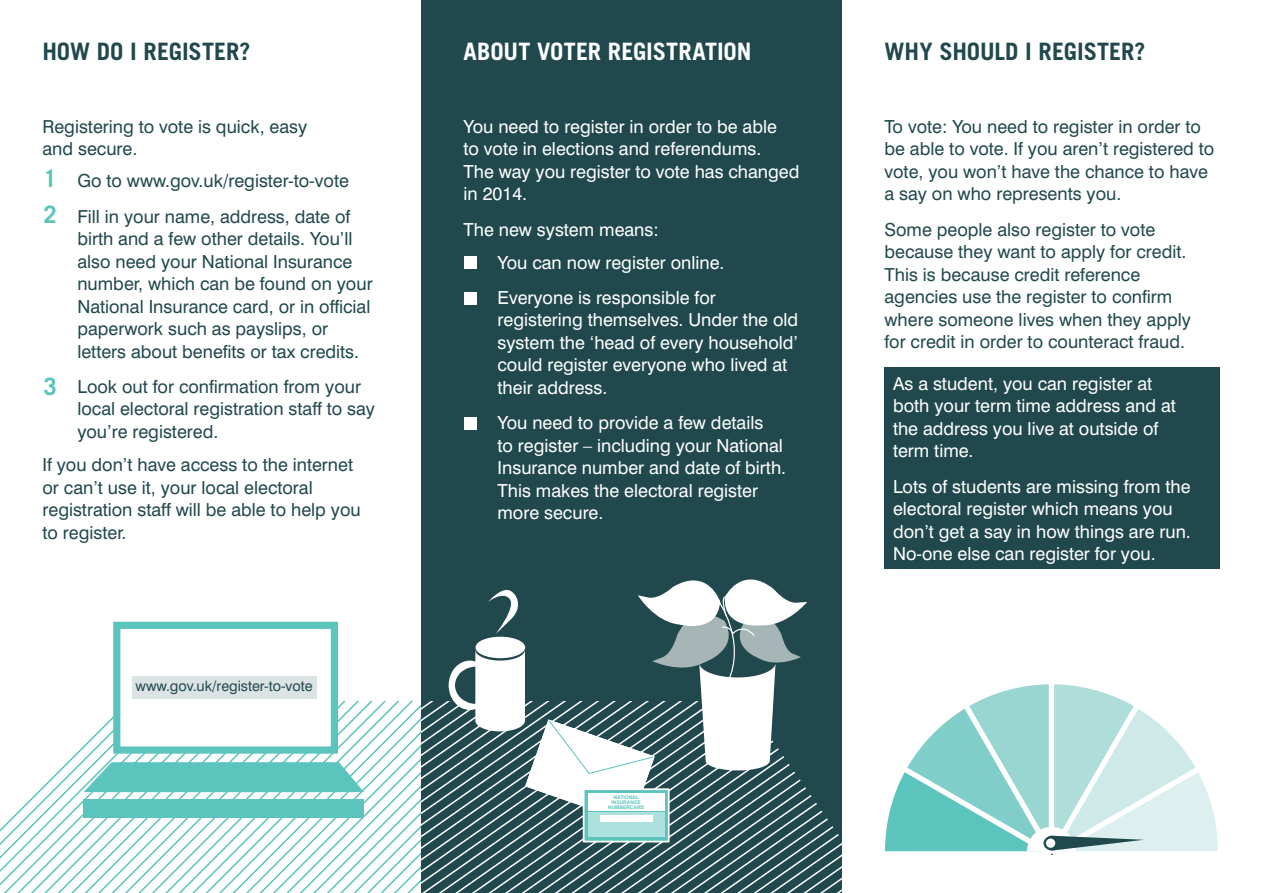
<style>
.page{position:relative;width:1263px;height:893px;background:#fff}
.page>*{position:absolute;margin:0;border:0;box-sizing:border-box;transform-origin:0 0}
.t1{font:700 24px "Trade Gothic LT Std";letter-spacing:-.005em;color:#21494d}
.t2{font:700 24px "Trade Gothic LT Std";letter-spacing:-.005em;color:#fff}
.t3{font:700 24px/35.1px "Trade Gothic LT Std";color:#5bc4bc}
.t4{font:18px/22.5px "Swiss 721 BT";color:#21494d}
.t5{font:18px/22.5px "Swiss 721 BT";color:#fff}
.t6{font:14.4px "Swiss 721 BT";color:#21494d}
.t7{font:700 4.95px/4.9px "Arial";color:#5bc4bc;text-align:center}
</style>
<div class="page">
<div style="left:421px;top:0;width:421px;height:893px;background:#21494d"></div>
<div style="left:465px;top:256px;width:12px;height:13px;background:#fff"></div>
<div style="left:465px;top:292px;width:12px;height:13px;background:#fff"></div>
<div style="left:465px;top:417px;width:12px;height:12px;background:#fff"></div>
<svg style="left:0;top:579px;width:842px;height:314px"></svg>
<div style="left:129px;top:671px;width:189px;height:37px;background:#fff"></div>
<div style="left:132px;top:676px;width:185px;height:22px;background:#dbe3e5"></div>
<svg style="left:885px;top:684px;width:333px;height:171px"></svg>
<div style="left:1046px;top:838px;width:9px;height:10px;background:#fff;border-radius:50%"></div>
<div style="left:884px;top:368px;width:336px;height:201px;background:#21494d"></div>
<h1 class="t1" style="left:43px;top:37px;width:209px">HOW DO I REGISTER?</h1>
<h1 class="t2" style="left:463px;top:37px;width:289px">ABOUT VOTER REGISTRATION</h1>
<h1 class="t1" style="left:884px;top:37px;width:262px">WHY SHOULD I REGISTER?</h1>
<p class="t5" style="left:463px;top:115px;width:337px">You need to register in order to be able<br>to vote in elections and referendums.<br>The way you register to vote has changed in 2014.</p>
<p class="t5" style="left:463px;top:218px;width:197px">The new system means:</p>
<p class="t4" style="left:884px;top:115px;width:331px">To vote: You need to register in order to be able to vote. If you aren’t registered to vote, you won’t have the chance to have a say on who represents you.</p>
<p class="t4" style="left:884px;top:218px;width:308px">Some people also register to vote because they want to apply for credit.<br>This is because credit reference agencies use the register to confirm where someone lives when they apply for credit in order to counteract fraud.</p>
<p class="t4" style="left:43px;top:115px;width:266px">Registering to vote is quick, easy and secure.</p>
<h1 class="t3" style="left:43px;top:161px;width:15px">1<br>2</h1>
<p class="t4" style="left:77px;top:163px;width:274px;line-height:35.2px">Go to www.gov.uk/register-to-vote<br>Fill in your name, address, date of</p>
<p class="t4" style="left:77px;top:227px;width:297px">birth and a few other details. You’ll also need your National Insurance number, which can be found on your National Insurance card, or in official paperwork such as payslips, or letters about benefits or tax credits.</p>
<p class="t4" style="left:77px;top:375px;width:299px">Look out for confirmation from your local electoral registration staff to say you’re registered.</p>
<p class="t5" style="left:497px;top:244px;width:228px;line-height:35.2px">You can now register online.<br>Everyone is responsible for</p>
<p class="t5" style="left:497px;top:309px;width:302px">registering themselves. Under the old system the ‘head of every household’ could register everyone who lived at their address.</p>
<p class="t5" style="left:497px;top:411px;width:290px">You need to provide a few details<br>to register – including your National<br>Insurance number and date of birth.<br>This makes the electoral register more secure.</p>
<h1 class="t3" style="left:43px;top:368px;width:15px">3</h1>
<p class="t5" style="left:893px;top:372px;width:284px">As a student, you can register at both your term time address and at the address you live at outside of term time.</p>
<p class="t5" style="left:893px;top:475px;width:299px">Lots of students are missing from the electoral register which means you don’t get a say in how things are run.<br>No-one else can register for you.</p>
<p class="t4" style="left:43px;top:453px;width:320px">If you don’t have access to the internet or can’t use it, your local electoral registration staff will be able to help you to register.</p>
<p class="t6" style="left:136px;top:677px;width:179px">www.gov.uk/register-to-vote</p>
<p class="t7" style="left:608px;top:795px;width:38px">NATIONAL<br>INSURANCE<br>NUMBERCARD</p>
</div>
